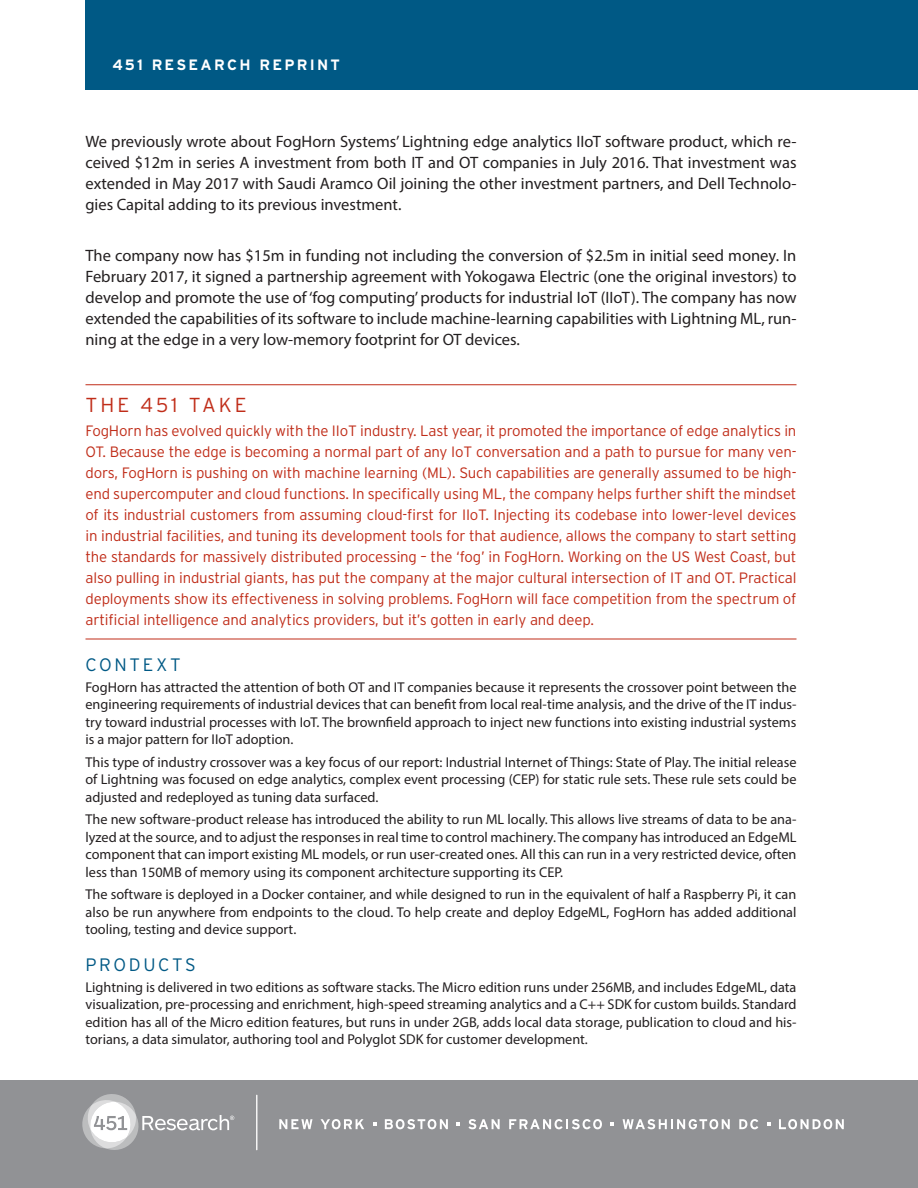
<style>
.page{position:relative;width:918px;height:1188px;background:#fff}
.page>*{position:absolute;margin:0;border:0;box-sizing:border-box;transform-origin:0 0}
._451_Take_Header{font:300 20.25px "Interstate";letter-spacing:.15em;color:#c02d19}
.Hed_30_Solid_Light{font:300 18px "Interstate";letter-spacing:.15em;color:#005985}
.Hed_30_Shorter{font:300 18px "Interstate";letter-spacing:.15em;color:#005985}
.Intro_Body{font:16.5px/21px "Myriad Pro";color:#231f20;text-align:justify}
._451_Take_Body{font:300 15px/21px "Interstate";letter-spacing:-.01em;color:#c02d19;text-align:justify}
.Header{font:700 15px "Interstate";letter-spacing:.15em;color:#fff}
.Myriad_Body{font:14.25px/17.7px "Myriad Pro";color:#231f20;text-align:justify}
</style>
<div class="page">
<hr style="left:86px;top:384px;width:710px;height:1px;background:#c02d19">
<hr style="left:86px;top:639px;width:710px;height:1px;background:#c02d19">
<div style="left:0;top:1080px;width:918px;height:108px;background:#919295"></div>
<hr style="left:256px;top:1095px;width:1px;height:55px;background:#fff">
<svg style="left:82px;top:1094px;width:152px;height:56px"></svg>
<svg style="left:279px;top:1119px;width:34px;height:10px"></svg>
<svg style="left:321px;top:1119px;width:43px;height:10px"></svg>
<svg style="left:385px;top:1119px;width:63px;height:10px"></svg>
<svg style="left:468px;top:1119px;width:32px;height:10px"></svg>
<svg style="left:509px;top:1119px;width:93px;height:10px"></svg>
<svg style="left:623px;top:1119px;width:107px;height:10px"></svg>
<svg style="left:739px;top:1119px;width:19px;height:10px"></svg>
<svg style="left:779px;top:1119px;width:65px;height:10px"></svg>
<svg style="left:373px;top:1122px;width:3px;height:4px"></svg>
<svg style="left:456px;top:1122px;width:4px;height:4px"></svg>
<svg style="left:611px;top:1122px;width:3px;height:4px"></svg>
<svg style="left:767px;top:1122px;width:3px;height:4px"></svg>
<div style="left:86px;top:0;width:832px;height:90px;background:#005985"></div>
<p class="Header" style="left:112px;top:55px;width:229px">451 RESEARCH REPRINT</p>
<p class="Intro_Body" style="left:86px;top:131px;width:713px">We previously wrote about FogHorn Systems’ Lightning edge analytics IIoT software product, which re&shy;ceived $12m in series A investment from both IT and OT companies in July 2016. That investment was extended in May 2017 with Saudi Aramco Oil joining the other investment partners, and Dell Technolo&shy;gies Capital adding to its previous investment.</p>
<p class="Intro_Body" style="left:86px;top:245px;width:713px">The company now has $15m in funding not including the conversion of $2.5m in initial seed money. In February 2017, it signed a partnership agreement with Yokogawa Electric (one the original investors) to develop and promote the use of ‘fog computing’ products for industrial IoT (IIoT). The company has now extended the capabilities of its software to include machine-learning capabilities with Lightning ML, run&shy;ning at the edge in a very low-memory footprint for OT devices.</p>
<p class="_451_Take_Header" style="left:86px;top:393px;width:163px">THE 451 TAKE</p>
<p class="_451_Take_Body" style="left:86px;top:420px;width:713px">FogHorn has evolved quickly with the IIoT industry. Last year, it promoted the importance of edge analytics in OT. Because the edge is becoming a normal part of any IoT conversation and a path to pursue for many ven&shy;dors, FogHorn is pushing on with machine learning (ML). Such capabilities are generally assumed to be high&shy;end supercomputer and cloud functions. In specifically using ML, the company helps further shift the mindset of its industrial customers from assuming cloud-first for IIoT. Injecting its codebase into lower-level devices in industrial facilities, and tuning its development tools for that audience, allows the company to start setting the standards for massively distributed processing – the ‘fog’ in FogHorn. Working on the US West Coast, but also pulling in industrial giants, has put the company at the major cultural intersection of IT and OT. Practical deployments show its effectiveness in solving problems. FogHorn will face competition from the spectrum of artificial intelligence and analytics providers, but it’s gotten in early and deep.</p>
<p class="Hed_30_Shorter" style="left:86px;top:654px;width:97px">CONTEXT</p>
<p class="Myriad_Body" style="left:86px;top:678px;width:713px">FogHorn has attracted the attention of both OT and IT companies because it represents the crossover point between the engineering requirements of industrial devices that can benefit from local real-time analysis, and the drive of the IT indus&shy;try toward industrial processes with IoT. The brownfield approach to inject new functions into existing industrial systems is a major pattern for IIoT adoption.</p>
<p class="Myriad_Body" style="left:86px;top:753px;width:713px">This type of industry crossover was a key focus of our report: Industrial Internet of Things: State of Play. The initial release of Lightning was focused on edge analytics, complex event processing (CEP) for static rule sets. These rule sets could be adjusted and redeployed as tuning data surfaced.</p>
<p class="Myriad_Body" style="left:86px;top:810px;width:713px">The new software-product release has introduced the ability to run ML locally. This allows live streams of data to be ana&shy;lyzed at the source, and to adjust the responses in real time to control machinery. The company has introduced an EdgeML component that can import existing ML models, or run user-created ones. All this can run in a very restricted device, often less than 150MB of memory using its component architecture supporting its CEP.</p>
<p class="Myriad_Body" style="left:86px;top:885px;width:713px">The software is deployed in a Docker container, and while designed to run in the equivalent of half a Raspberry Pi, it can also be run anywhere from endpoints to the cloud. To help create and deploy EdgeML, FogHorn has added additional tooling, testing and device support.</p>
<p class="Hed_30_Solid_Light" style="left:86px;top:954px;width:112px">PRODUCTS</p>
<p class="Myriad_Body" style="left:86px;top:978px;width:713px">Lightning is delivered in two editions as software stacks. The Micro edition runs under 256MB, and includes EdgeML, data visualization, pre-processing and enrichment, high-speed streaming analytics and a C++ SDK for custom builds. Standard edition has all of the Micro edition features, but runs in under 2GB, adds local data storage, publication to cloud and his&shy;torians, a data simulator, authoring tool and Polyglot SDK for customer development.</p>
</div>
